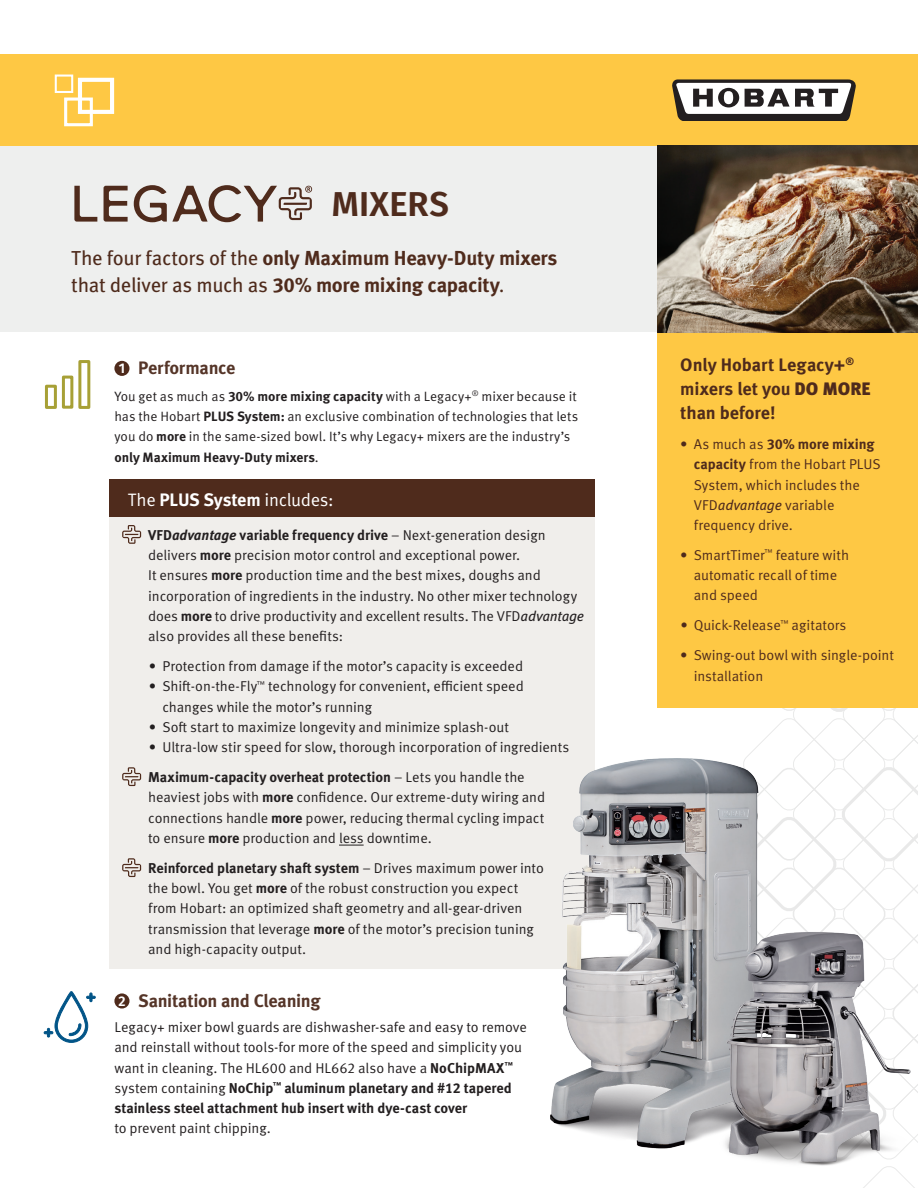
<style>
.page{position:relative;width:918px;height:1188px;background:#fff}
.page>*{position:absolute;margin:0;border:0;box-sizing:border-box;transform-origin:0 0}
.t1{font:600 34.5px "Fira Sans";letter-spacing:.01em;color:#4f2b1c}
.t2{font:700 20.25px/27px "Meta Pro";letter-spacing:-.015em;color:#4f2b1c}
.t3{font:700 18px/24px "Meta Pro";letter-spacing:-.005em;color:#4f2b1c}
.t4{font:700 18px "Meta Pro";letter-spacing:-.02em;color:#553528}
.t5{font:18px "Meta Pro Norm";letter-spacing:-.02em;color:#fff}
.t6{font:14.25px/20.2px "Meta Pro Norm";letter-spacing:-.005em;color:#231f20}
.t7{font:700 14.25px/20.2px "Meta Pro";letter-spacing:-.005em;color:#231f20}
.t8{font:14.25px/20.2px "Meta Pro Norm";letter-spacing:-.005em;color:#4f2b1c}
.t9{font:700 14.25px "Meta Pro";letter-spacing:-.005em;color:#4f2b1c}
.t10{font:13.5px/20.2px "Meta Pro Norm";color:#231f20;text-align:justify}
.t11{font:700 13.5px "Meta Pro";color:#231f20}
.s1{font-weight:400}
.s2{font-family:"Meta Pro Norm";font-weight:400}
.s3{font-family:"Fira Sans";font-weight:600;font-size:13.95px;color:#fff}
.s4{font-family:"Meta Pro";font-weight:700}
.s5{font-style:italic}
.s6{font-family:"Meta Pro";font-style:italic}
.s7{font-weight:900}
</style>
<div class="page">
<div style="left:109px;top:480px;width:485px;height:489px;background:#f0eeeb"></div>
<div style="left:109px;top:479px;width:485px;height:38px;background:#4f2b1c"></div>
<div style="left:658px;top:332px;width:260px;height:375px;background:#fec844"></div>
<div style="left:0;top:145px;width:658px;height:187px;background:#eeefee"></div>
<svg style="left:339px;top:845px;width:25px;height:1px"></svg>
<div style="left:114px;top:361px;width:16px;height:15px;background:#4f2b1c;border-radius:50%"></div>
<svg style="left:114px;top:993px;width:16px;height:16px"></svg>
<div style="left:0;top:54px;width:918px;height:92px;background:#fec844"></div>
<div style="left:78px;top:78px;width:36px;height:36px;border:4px solid #fff"></div>
<div style="left:55px;top:75px;width:18px;height:18px;border:2px solid #fff"></div>
<div style="left:64px;top:98px;width:29px;height:28px;border:3px solid #fff"></div>
<svg style="left:672px;top:79px;width:184px;height:41px;background:#999590"></svg>
<img style="left:658px;top:146px;width:260px;height:186px">
<div style="left:45px;top:385px;width:12px;height:24px;border:3px solid #a7a036"></div>
<div style="left:62px;top:376px;width:11px;height:33px;border:3px solid #a7a036"></div>
<div style="left:78px;top:360px;width:12px;height:49px;border:3px solid #a7a036"></div>
<svg style="left:43px;top:991px;width:53px;height:52px"></svg>
<svg style="left:122px;top:525px;width:19px;height:19px"></svg>
<svg style="left:122px;top:767px;width:19px;height:19px"></svg>
<svg style="left:122px;top:858px;width:19px;height:19px"></svg>
<img style="left:550px;top:735px;width:368px;height:445px">
<svg style="left:74px;top:186px;width:23px;height:36px"></svg>
<svg style="left:104px;top:186px;width:24px;height:36px"></svg>
<svg style="left:134px;top:185px;width:178px;height:37px"></svg>
<h1 class="t1" style="left:332px;top:176px;width:119px">MIXERS</h1>
<h2 class="t2" style="left:71px;top:243px;width:488px"><span class="s1">The four factors of the</span> only Maximum Heavy-Duty mixers <span class="s1">that deliver as much as</span> 30% more mixing capacity<span class="s2">.</span></h2>
<p class="t4" style="left:119px;top:354px;width:118px"><span class="s3">1</span> Performance</p>
<p class="t10" style="left:114px;top:385px;width:465px">You get as much as <span class="s4">30% more mixing capacity</span> with a Legacy+<sup>®</sup> mixer because it has the Hobart <span class="s4">PLUS System:</span> an exclusive combination of technologies that lets you do <span class="s4">more</span> in the same-sized bowl. It’s why Legacy+ mixers are the industry’s</p>
<p class="t11" style="left:114px;top:446px;width:206px">only Maximum Heavy-Duty mixers<span class="s2">.</span></p>
<p class="t5" style="left:128px;top:486px;width:207px">The <span class="s4">PLUS System</span> includes:</p>
<p class="t7" style="left:148px;top:524px;width:399px">VFD<span class="s5">advantage</span> variable frequency drive <span class="s2">– Next-generation design</span></p>
<p class="t6" style="left:148px;top:544px;width:438px">delivers <span class="s4">more</span> precision motor control and exceptional power.<br>It ensures <span class="s4">more</span> production time and the best mixes, doughs and incorporation of ingredients in the industry. No other mixer technology does <span class="s4">more</span> to drive productivity and excellent results. The VFD<span class="s6">advantage </span>also provides all these benefits:</p>
<p class="t6" style="left:149px;top:655px;width:376px">• Protection from damage if the motor’s capacity is exceeded</p>
<p class="t6" style="left:162px;top:675px;width:363px;text-indent:-14px">• Shift-on-the-Fly<sup>™</sup> technology for convenient, efficient speed changes while the motor’s running</p>
<p class="t6" style="left:149px;top:716px;width:362px">• Soft start to maximize longevity and minimize splash-out</p>
<p class="t6" style="left:149px;top:736px;width:422px">• Ultra-low stir speed for slow, thorough incorporation of ingredients</p>
<p class="t7" style="left:148px;top:766px;width:378px">Maximum-capacity overheat protection <span class="s2">– Lets you handle the</span></p>
<p class="t6" style="left:148px;top:786px;width:398px;text-align:justify">heaviest jobs with <span class="s4">more</span> confidence. Our extreme-duty wiring and connections handle <span class="s4">more</span> power, reducing thermal cycling impact to ensure <span class="s4">more</span> production and less downtime.</p>
<p class="t7" style="left:148px;top:857px;width:397px">Reinforced planetary shaft system <span class="s2">– Drives maximum power into</span></p>
<p class="t6" style="left:148px;top:877px;width:387px">the bowl. You get <span class="s4">more</span> of the robust construction you expect from Hobart: an optimized shaft geometry and all-gear-driven transmission that leverage <span class="s4">more</span> of the motor’s precision tuning and high-capacity output.</p>
<p class="t4" style="left:118px;top:987px;width:204px"><span class="s3">2</span> Sanitation and Cleaning</p>
<p class="t6" style="left:114px;top:1016px;width:414px">Legacy+ mixer bowl guards are dishwasher-safe and easy to remove and reinstall without tools-for more of the speed and simplicity you want in cleaning. The HL600 and HL662 also have a <span class="s4">NoChipMAX</span><sup>™</sup></p>
<p class="t7" style="left:114px;top:1077px;width:399px"><span class="s2">system containing</span> NoChip<sup>™</sup> aluminum planetary and #12 tapered stainless steel attachment hub insert with dye-cast cover</p>
<p class="t6" style="left:114px;top:1117px;width:158px">to prevent paint chipping.</p>
<p class="t3" style="left:680px;top:352px;width:192px">Only Hobart Legacy+<sup>® </sup>mixers let you <span class="s7">DO MORE </span>than before!</p>
<p class="t9" style="left:680px;top:433px;width:196px"><span class="s2">• As much as</span> 30% more mixing</p>
<p class="t8" style="left:694px;top:453px;width:188px"><span class="s4">capacity</span> from the Hobart PLUS<br>System, which includes the<br>VFD<span class="s6">advantage</span> variable frequency drive.</p>
<p class="t8" style="left:694px;top:544px;width:157px;text-indent:-14px">• SmartTimer<sup>™</sup> feature with automatic recall of time and speed</p>
<p class="t8" style="left:680px;top:614px;width:168px">• Quick-Release<sup>™</sup> agitators</p>
<p class="t8" style="left:694px;top:644px;width:202px;text-indent:-13px">• Swing-out bowl with single-point installation</p>
</div>
